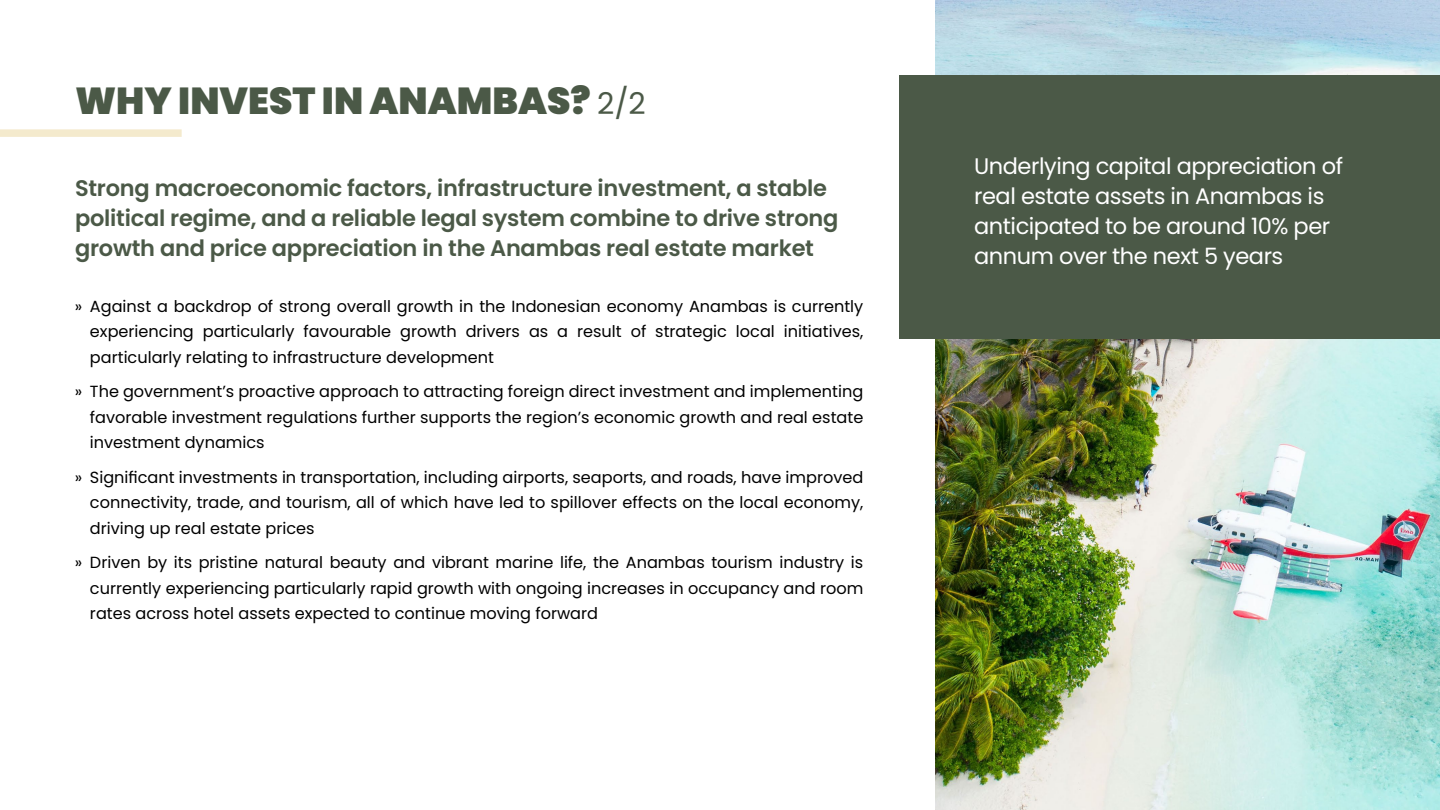
<style>
.page{position:relative;width:1440px;height:810px;background:#fff}
.page>*{position:absolute;margin:0;border:0;box-sizing:border-box;transform-origin:0 0}
.t1{font:900 37.5px "Poppins";color:#4b5947}
.t2{font:600 22.5px/30px "Poppins";letter-spacing:-.01em;color:#4b5947}
.t3{font:22.5px/30px "Poppins";letter-spacing:-.02em;color:#fff}
.t4{font:16.12px/25.5px "Poppins";color:#000;text-align:justify}
.s1{font-weight:400;font-size:30px}
</style>
<div class="page">
<div style="left:0;top:129px;width:182px;height:8px;background:#f4eacd"></div>
<img style="left:935px;top:0;width:505px;height:810px">
<div style="left:899px;top:75px;width:541px;height:264px;background:#4b5947"></div>
<h1 class="t1" style="left:75px;top:79px;width:572px">WHY INVEST IN ANAMBAS? <span class="s1">2/2</span></h1>
<h2 class="t2" style="left:75px;top:173px;width:765px">Strong macroeconomic factors, infrastructure investment, a stable political regime, and a reliable legal system combine to drive strong growth and price appreciation in the Anambas real estate market</h2>
<p class="t4" style="left:90px;top:293px;width:775px;text-indent:-15px">» Against a backdrop of strong overall growth in the Indonesian economy Anambas is currently experiencing particularly favourable growth drivers as a result of strategic local initiatives, particularly relating to infrastructure development</p>
<p class="t4" style="left:90px;top:379px;width:775px;text-indent:-15px">» The government’s proactive approach to attracting foreign direct investment and implementing favorable investment regulations further supports the region’s economic growth and real estate investment dynamics</p>
<p class="t4" style="left:90px;top:464px;width:775px;text-indent:-15px">» Significant investments in transportation, including airports, seaports, and roads, have improved connectivity, trade, and tourism, all of which have led to spillover effects on the local economy, driving up real estate prices</p>
<p class="t4" style="left:90px;top:550px;width:775px;text-indent:-15px">» Driven by its pristine natural beauty and vibrant marine life, the Anambas tourism industry is currently experiencing particularly rapid growth with ongoing increases in occupancy and room rates across hotel assets expected to continue moving forward</p>
<h2 class="t3" style="left:974px;top:151px;width:370px">Underlying capital appreciation of real estate assets in Anambas is anticipated to be around 10% per annum over the next 5 years</h2>
</div>
